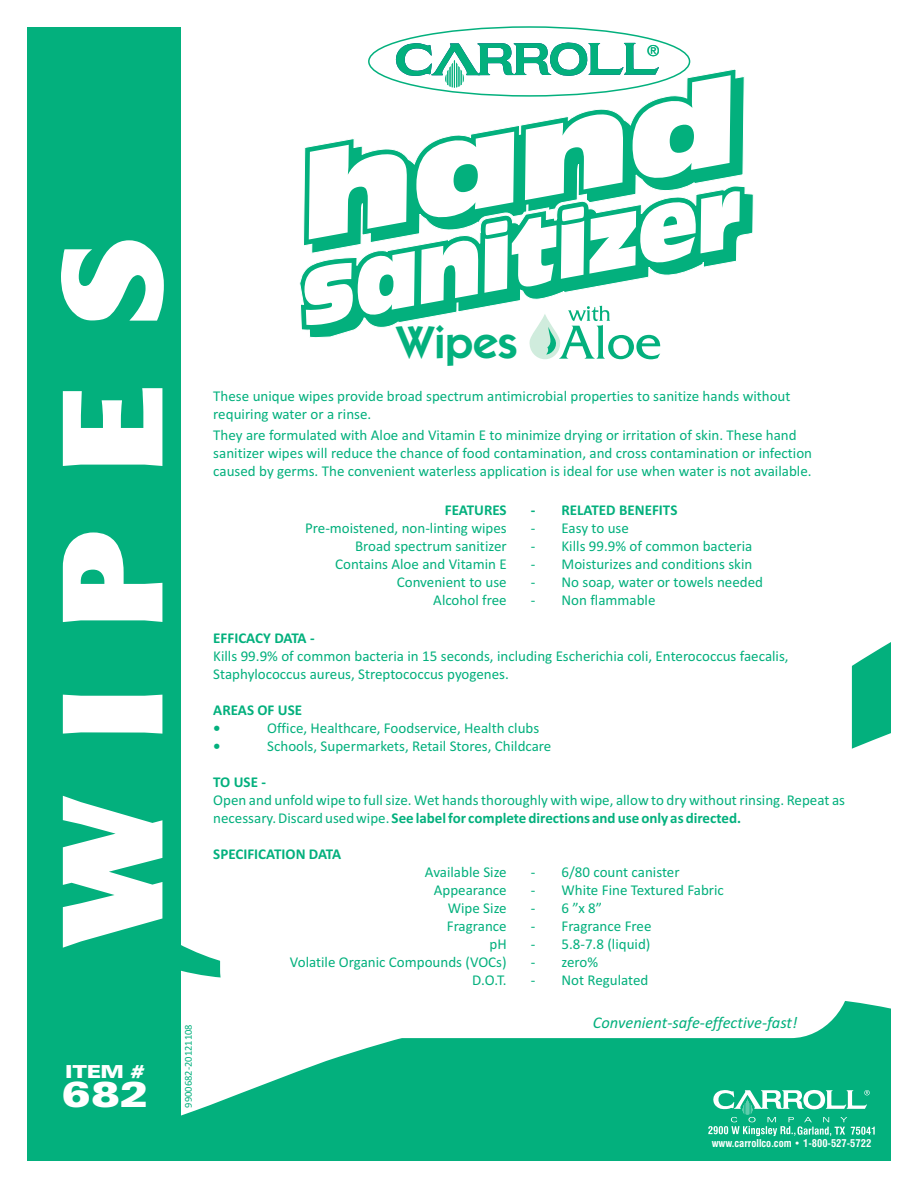
<style>
.page{position:relative;width:918px;height:1188px;background:#fff}
.page>*{position:absolute;margin:0;border:0;box-sizing:border-box;transform-origin:0 0}
.t1{font:800 143.25px "Clearly Gothic";color:#fff;scale:1.08 1}
.t2{font:italic 110.55px "Incised 901 BT Nord";color:#fff}
.t3{font:italic 85.35px "Incised 901 BT Nord";color:#fff;scale:.76 1}
.t4{font:600 45px "Kabel IT Cby BT";color:#03b07d}
.t5{font:900 expanded 36px "Zurich BT";color:#fff}
.t6{font:900 expanded 18px "Zurich BT";color:#fff}
.t7{font:italic 16.5px "Calibri";color:#03b07d}
.t8{font:15.15px "Helvetica";color:#00208c}
.t9{font:15px/18px "Calibri";color:#03b07d}
.t10{font:700 15px/18px "Calibri";color:#03b07d}
.t11{font:15px "Helvetica";color:#03b07d}
.t12{font:700 condensed 10.5px "Swiss 721 BT";color:#fff}
.t13{font:10.5px "Calibri";color:#03b07d}
.s1{font-family:"France";font-weight:400;font-size:50.1px}
.s2{font-weight:700}
</style>
<div class="page">
<svg style="left:181px;top:642px;width:710px;height:336px"></svg>
<div style="left:27px;top:27px;width:154px;height:1134px;background:#03b07d"></div>
<svg style="left:181px;top:1001px;width:710px;height:160px;background:#20b98c"></svg>
<svg style="left:708px;top:1090px;width:167px;height:46px;background:#43c39d"></svg>
<div style="left:368px;top:26px;width:322px;height:71px;background:#fff;border:2px solid #03b07d;border-radius:50%"></div>
<svg style="left:395px;top:42px;width:264px;height:24px"></svg>
<svg style="left:220px;top:642px;width:632px;height:396px"></svg>
<svg style="left:369px;top:66px;width:320px;height:3px"></svg>
<svg style="left:304px;top:69px;width:441px;height:114px;fill:#03b07d"></svg>
<svg style="left:304px;top:183px;width:393px;height:3px"></svg>
<svg style="left:299px;top:186px;width:455px;height:152px;fill:#03b07d"></svg>
<svg style="left:529px;top:304px;width:135px;height:56px"></svg>
<h1 class="t1" style="left:35px;top:942px;width:653px;rotate:-90deg">WIPES</h1>
<p class="t6" style="left:66px;top:1064px;width:81px">ITEM #</p>
<h3 class="t5" style="left:62px;top:1079px;width:88px">682</h3>
<p class="t13" style="left:184px;top:1108px;width:85px;rotate:-90deg">9900682-20121108</p>
<p class="t11" style="left:648px;top:44px;width:13px">®</p>
<p class="t8" style="left:647px;top:44px;width:13px">®</p>
<h2 class="t2" style="left:288px;top:157px;width:441px;rotate:-10deg">hand</h2>
<h3 class="t3" style="left:290px;top:261px;width:588px;rotate:-10deg">sanitizer</h3>
<h3 class="t4" style="left:397px;top:324px;width:265px">Wipes <span class="s1">Aloe</span></h3>
<p class="t9" style="left:213px;top:388px;width:579px">These unique wipes provide broad spectrum antimicrobial properties to sanitize hands without requiring water or a rinse.</p>
<p class="t9" style="left:213px;top:427px;width:600px">They are formulated with Aloe and Vitamin E to minimize drying or irritation of skin. These hand sanitizer wipes will reduce the chance of food contamination, and cross contamination or infection caused by germs. The convenient waterless application is ideal for use when water is not available.</p>
<p class="t10" style="left:445px;top:502px;width:63px">FEATURES</p>
<p class="t10" style="left:531px;top:502px;width:148px">- RELATED BENEFITS</p>
<p class="t9" style="left:305px;top:520px;width:203px">Pre-moistened, non-linting wipes</p>
<p class="t9" style="left:531px;top:520px;width:100px">- Easy to use</p>
<p class="t9" style="left:355px;top:538px;width:153px">Broad spectrum sanitizer</p>
<p class="t9" style="left:531px;top:538px;width:223px">- Kills 99.9% of common bacteria</p>
<p class="t9" style="left:335px;top:556px;width:173px">Contains Aloe and Vitamin E</p>
<p class="t9" style="left:531px;top:556px;width:223px">- Moisturizes and conditions skin</p>
<p class="t9" style="left:397px;top:574px;width:111px">Convenient to use</p>
<p class="t9" style="left:531px;top:574px;width:234px">- No soap, water or towels needed</p>
<p class="t9" style="left:433px;top:592px;width:75px">Alcohol free</p>
<p class="t9" style="left:531px;top:592px;width:126px">- Non flammable</p>
<p class="t10" style="left:213px;top:630px;width:103px">EFFICACY DATA -</p>
<p class="t9" style="left:213px;top:648px;width:577px">Kills 99.9% of common bacteria in 15 seconds, including Escherichia coli, Enterococcus faecalis,<br>Staphylococcus aureus, Streptococcus pyogenes.</p>
<p class="t10" style="left:213px;top:702px;width:90px">AREAS OF USE •</p>
<p class="t9" style="left:267px;top:720px;width:274px">Office, Healthcare, Foodservice, Health clubs</p>
<p class="t10" style="left:213px;top:738px;width:9px">•</p>
<p class="t9" style="left:267px;top:738px;width:286px">Schools, Supermarkets, Retail Stores, Childcare</p>
<p class="t10" style="left:213px;top:774px;width:54px">TO USE -</p>
<p class="t9" style="left:213px;top:792px;width:633px">Open and unfold wipe to full size. Wet hands thoroughly with wipe, allow to dry without rinsing. Repeat as necessary. Discard used wipe. <span class="s2">See label for complete directions and use only as directed.</span></p>
<p class="t10" style="left:213px;top:846px;width:130px">SPECIFICATION DATA</p>
<p class="t9" style="left:425px;top:864px;width:83px">Available Size</p>
<p class="t9" style="left:531px;top:864px;width:150px">- 6/80 count canister</p>
<p class="t9" style="left:434px;top:882px;width:74px">Appearance</p>
<p class="t9" style="left:531px;top:882px;width:195px">- White Fine Textured Fabric</p>
<p class="t9" style="left:448px;top:900px;width:60px">Wipe Size</p>
<p class="t9" style="left:531px;top:900px;width:73px">- 6 ”x 8”</p>
<p class="t9" style="left:447px;top:918px;width:61px">Fragrance</p>
<p class="t9" style="left:531px;top:918px;width:122px">- Fragrance Free</p>
<p class="t9" style="left:489px;top:936px;width:19px">pH</p>
<p class="t9" style="left:531px;top:936px;width:121px">- 5.8-7.8 (liquid)</p>
<p class="t9" style="left:290px;top:954px;width:218px">Volatile Organic Compounds (VOCs)</p>
<p class="t9" style="left:531px;top:954px;width:69px">- zero%</p>
<p class="t9" style="left:472px;top:972px;width:36px">D.O.T.</p>
<p class="t9" style="left:531px;top:972px;width:119px">- Not Regulated</p>
<p class="t7" style="left:593px;top:1015px;width:206px">Convenient-safe-effective-fast!</p>
<p class="t12" style="left:712px;top:1139px;width:161px">www.carrollco.com • 1-800-527-5722</p>
</div>
